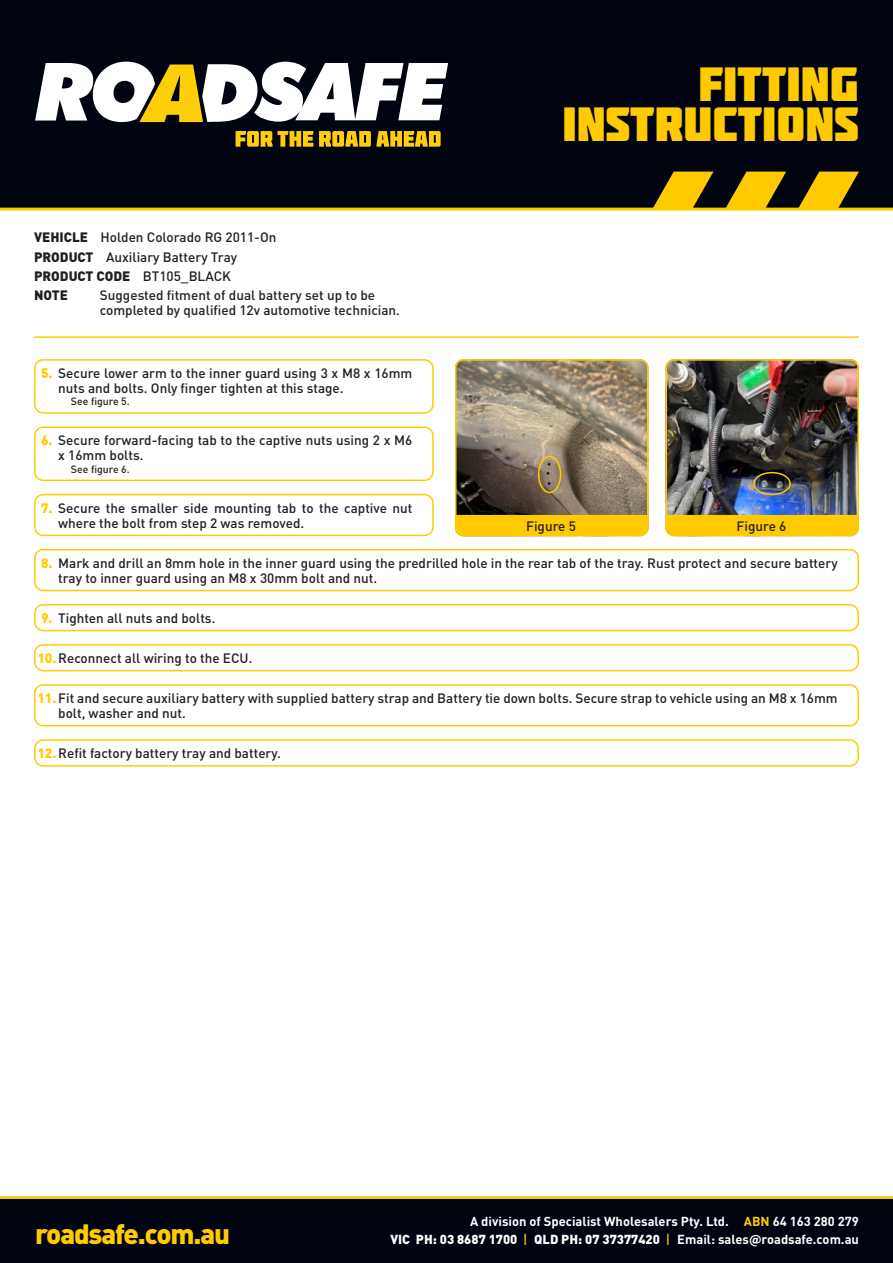
<style>
.page{position:relative;width:893px;height:1263px;background:#fff}
.page>*{position:absolute;margin:0;border:0;box-sizing:border-box;transform-origin:0 0}
.t1{font:48px/39.6px "Molot";color:#ffcb00;text-align:right}
.t2{font:900 27.6px "DINOT";letter-spacing:-.04em;color:#ffcb00}
.t3{font:500 13.5px/15px "DINOT";color:#231f20}
.t4{font:900 12.9px "DINOT";color:#fff}
.t5{font:700 12.9px "DINOT";color:#fff}
.t6{font:500 10.5px "DINOT";color:#231f20}
.s1{font-weight:900}
.s2{font-weight:900;color:#ffcb00}
.s3{color:#ffcb00}
.s4{font-weight:500;color:#ffcb00}
.s5{font-weight:700}
</style>
<div class="page">
<div style="left:0;top:0;width:893px;height:208px;background:#000310"></div>
<svg style="left:35px;top:62px;width:413px;height:60px"></svg>
<svg style="left:236px;top:131px;width:77px;height:16px"></svg>
<svg style="left:319px;top:131px;width:122px;height:16px"></svg>
<svg style="left:652px;top:172px;width:62px;height:36px"></svg>
<svg style="left:798px;top:172px;width:61px;height:36px"></svg>
<svg style="left:725px;top:172px;width:61px;height:36px"></svg>
<hr style="left:0;top:208px;width:893px;height:3px;background:#ffcb00">
<hr style="left:0;top:1196px;width:893px;height:3px;background:#ffcb00">
<div style="left:0;top:1199px;width:893px;height:64px;background:#000310"></div>
<hr style="left:34px;top:336px;width:825px;height:2px;background:#ffcb00">
<div style="left:34px;top:359px;width:400px;height:55px;border:2px solid #ffcb00;border-radius:9px"></div>
<div style="left:34px;top:426px;width:400px;height:55px;border:2px solid #ffcb00;border-radius:9px"></div>
<div style="left:34px;top:494px;width:400px;height:42px;border:2px solid #ffcb00;border-radius:9px"></div>
<div style="left:34px;top:549px;width:825px;height:42px;border:2px solid #ffcb00;border-radius:9px"></div>
<div style="left:34px;top:604px;width:825px;height:27px;border:2px solid #ffcb00;border-radius:9px"></div>
<div style="left:34px;top:684px;width:825px;height:42px;border:2px solid #ffcb00;border-radius:9px"></div>
<div style="left:34px;top:739px;width:825px;height:28px;border:2px solid #ffcb00;border-radius:9px"></div>
<div style="left:34px;top:644px;width:825px;height:27px;border:2px solid #ffcb00;border-radius:9px"></div>
<img style="left:668px;top:362px;width:188px;height:153px">
<div style="left:665px;top:359px;width:194px;height:177px;border:2px solid #ffcb00;border-radius:8px"></div>
<img style="left:458px;top:359px;width:190px;height:156px">
<div style="left:455px;top:359px;width:193px;height:177px;border:2px solid #ffcb00;border-radius:8px"></div>
<div style="left:538px;top:456px;width:23px;height:37px;border:2px solid #ffcb00;border-radius:50%"></div>
<div style="left:753px;top:472px;width:38px;height:23px;border:2px solid #ffcb00;border-radius:50%"></div>
<div style="left:455px;top:515px;width:193px;height:21px;background:#ffcb00"></div>
<div style="left:665px;top:515px;width:194px;height:21px;background:#ffcb00"></div>
<p class="t3" style="left:34px;top:227px;width:244px;line-height:19.2px"><span class="s1">VEHICLE</span> Holden Colorado RG 2011-On<br><span class="s1">PRODUCT</span> Auxiliary Battery Tray<br><span class="s1">PRODUCT CODE</span> BT105_BLACK<br><span class="s1">NOTE</span></p>
<p class="t3" style="left:100px;top:287px;width:302px">Suggested fitment of dual battery set up to be completed by qualified 12v automotive technician.</p>
<p class="t3" style="left:58px;top:365px;width:356px;text-indent:-17px"><span class="s2">5.</span> Secure lower arm to the inner guard using 3 x M8 x 16mm nuts and bolts. Only finger tighten at this stage.</p>
<p class="t3" style="left:58px;top:432px;width:356px;text-indent:-17px"><span class="s2">6.</span> Secure forward-facing tab to the captive nuts using 2 x M6 x 16mm bolts.</p>
<p class="t6" style="left:71px;top:394px;width:60px">See figure 5.</p>
<p class="t6" style="left:71px;top:462px;width:60px">See figure 6.</p>
<h1 class="t1" style="left:562px;top:63px;width:298px">FITTING<br>INSTRUCTIONS</h1>
<p class="t3" style="left:58px;top:500px;width:356px;text-indent:-17px"><span class="s2">7.</span> Secure the smaller side mounting tab to the captive nut where the bolt from step 2 was removed.</p>
<p class="t3" style="left:58px;top:555px;width:781px;text-indent:-17px"><span class="s2">8.</span> Mark and drill an 8mm hole in the inner guard using the predrilled hole in the rear tab of the tray. Rust protect and secure battery tray to inner guard using an M8 x 30mm bolt and nut.</p>
<p class="t3" style="left:41px;top:610px;width:176px"><span class="s2">9.</span> Tighten all nuts and bolts.</p>
<p class="t3" style="left:526px;top:518px;width:51px">Figure 5</p>
<p class="t3" style="left:737px;top:518px;width:51px">Figure 6</p>
<p class="t3" style="left:37px;top:650px;width:217px"><span class="s2">10.</span>Reconnect all wiring to the ECU.</p>
<p class="t3" style="left:58px;top:690px;width:781px;text-indent:-21px"><span class="s2">11.</span>Fit and secure auxiliary battery with supplied battery strap and Battery tie down bolts. Secure strap to vehicle using an M8 x 16mm bolt, washer and nut.</p>
<p class="t3" style="left:37px;top:745px;width:245px"><span class="s2">12.</span>Refit factory battery tray and battery.</p>
<p class="t5" style="left:470px;top:1213px;width:390px">A division of Specialist Wholesalers Pty. Ltd. <span class="s3">ABN</span> 64 163 280 279</p>
<h2 class="t2" style="left:35px;top:1215px;width:197px">roadsafe.com.au</h2>
<p class="t4" style="left:390px;top:1231px;width:470px">VIC PH: 03 8687 1700 <span class="s4">|</span> QLD PH: 07 37377420 <span class="s4">|</span> <span class="s5">Email: sales@roadsafe.com.au</span></p>
</div>
